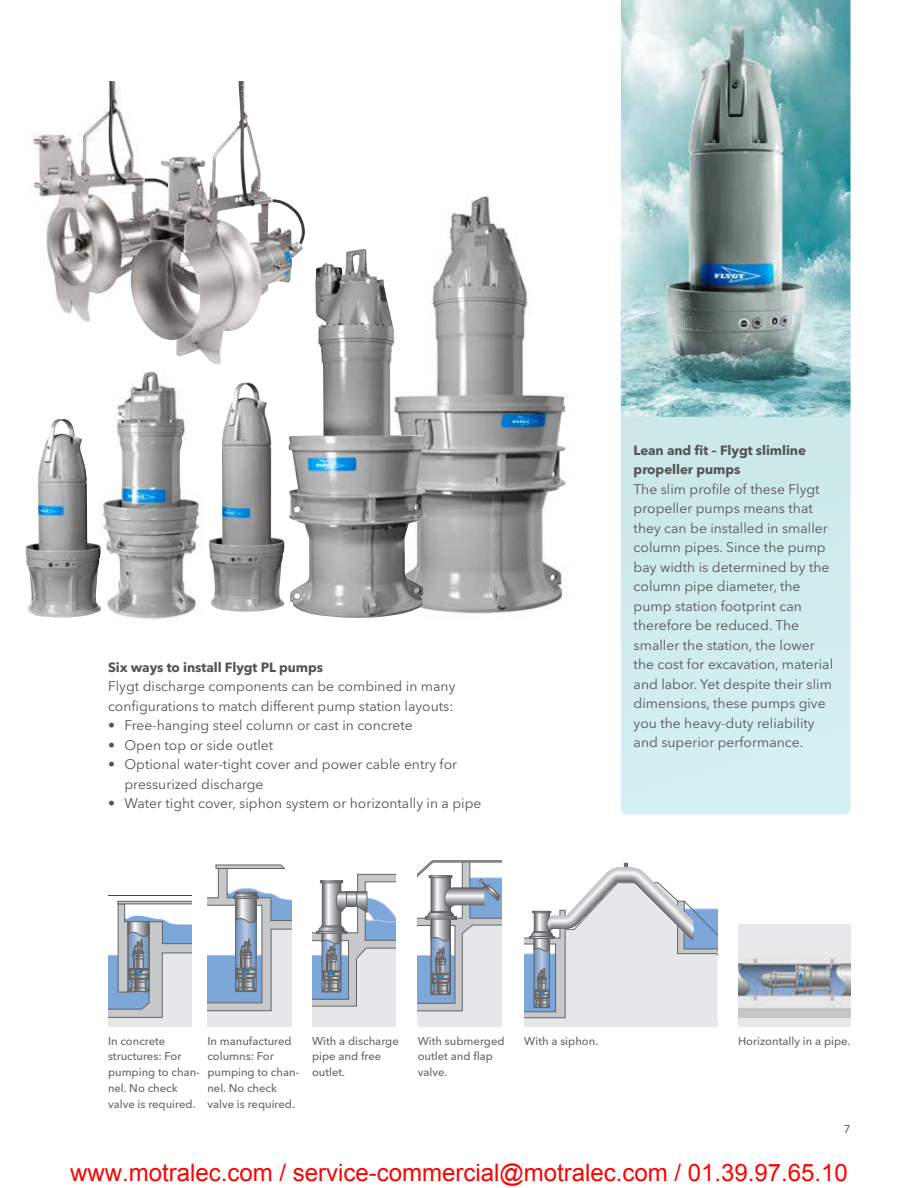
<style>
.page{position:relative;width:918px;height:1188px;background:#fff}
.page>*{position:absolute;margin:0;border:0;box-sizing:border-box;transform-origin:0 0}
.t1{font:24px "Arial";color:#f00}
.t2{font:13.8px/19.5px "Avenir Next LT Pro";color:#545456}
.t3{font:700 13.35px/19.5px "Avenir Next LT Pro";letter-spacing:-.005em;color:#545456}
.t4{font:500 11.25px/15.8px "Avenir Next LT Pro";color:#656769}
</style>
<div class="page">
<img style="left:32px;top:81px;width:99px;height:241px">
<img style="left:131px;top:81px;width:113px;height:265px">
<img style="left:363px;top:195px;width:203px;height:419px">
<img style="left:102px;top:371px;width:98px;height:248px">
<img style="left:209px;top:382px;width:76px;height:230px">
<img style="left:25px;top:418px;width:76px;height:200px">
<img style="left:288px;top:249px;width:139px;height:369px">
<div style="left:621px;top:417px;width:229px;height:397px;background:#d0eced"></div>
<img style="left:621px;top:0;width:229px;height:417px">
<svg style="left:108px;top:900px;width:84px;height:119px"></svg>
<div style="left:108px;top:1019px;width:84px;height:8px;background:#e6e7e8"></div>
<svg style="left:207px;top:864px;width:84px;height:155px"></svg>
<div style="left:207px;top:1019px;width:84px;height:8px;background:#e6e7e8"></div>
<svg style="left:312px;top:873px;width:84px;height:146px"></svg>
<div style="left:312px;top:1019px;width:84px;height:8px;background:#e6e7e8"></div>
<svg style="left:418px;top:860px;width:84px;height:159px"></svg>
<div style="left:418px;top:1019px;width:84px;height:8px;background:#e6e7e8"></div>
<svg style="left:524px;top:863px;width:193px;height:157px"></svg>
<div style="left:524px;top:1020px;width:193px;height:7px;background:#e6e7e8"></div>
<div style="left:738px;top:924px;width:112px;height:103px;background:#e6e8ea"></div>
<img style="left:738px;top:958px;width:112px;height:59px">
<p class="t3" style="left:108px;top:657px;width:217px">Six ways to install Flygt PL pumps</p>
<p class="t2" style="left:108px;top:677px;width:349px">Flygt discharge components can be combined in many configurations to match different pump station layouts:</p>
<p class="t2" style="left:108px;top:716px;width:306px">• Free-hanging steel column or cast in concrete</p>
<p class="t2" style="left:108px;top:735px;width:167px">• Open top or side outlet</p>
<p class="t2" style="left:124px;top:755px;width:334px;text-indent:-16px">• Optional water-tight cover and power cable entry for pressurized discharge</p>
<p class="t2" style="left:108px;top:794px;width:375px">• Water tight cover, siphon system or horizontally in a pipe</p>
<p class="t3" style="left:634px;top:440px;width:174px">Lean and fit – Flygt slimline propeller pumps</p>
<p class="t2" style="left:634px;top:479px;width:201px">The slim profile of these Flygt propeller pumps means that they can be installed in smaller column pipes. Since the pump bay width is determined by the column pipe diameter, the pump station footprint can therefore be reduced. The smaller the station, the lower the cost for excavation, material and labor. Yet despite their slim dimensions, these pumps give you the heavy-duty reliability and superior performance.</p>
<p class="t4" style="left:108px;top:1033px;width:93px">In concrete structures: For pumping to chan&shy;nel. No check valve is required.</p>
<p class="t4" style="left:207px;top:1033px;width:93px">In manufactured columns: For pumping to chan&shy;nel. No check valve is required.</p>
<p class="t4" style="left:312px;top:1033px;width:88px">With a discharge pipe and free outlet.</p>
<p class="t4" style="left:418px;top:1033px;width:88px">With submerged outlet and flap valve.</p>
<p class="t4" style="left:524px;top:1033px;width:75px">With a siphon.</p>
<p class="t4" style="left:738px;top:1033px;width:114px">Horizontally in a pipe.</p>
<p class="t4" style="left:844px;top:1121px;width:8px">7</p>
<h1 class="t1" style="left:70px;top:1164px;width:779px">www.motralec.com / service-commercial@motralec.com / 01.39.97.65.10</h1>
</div>
